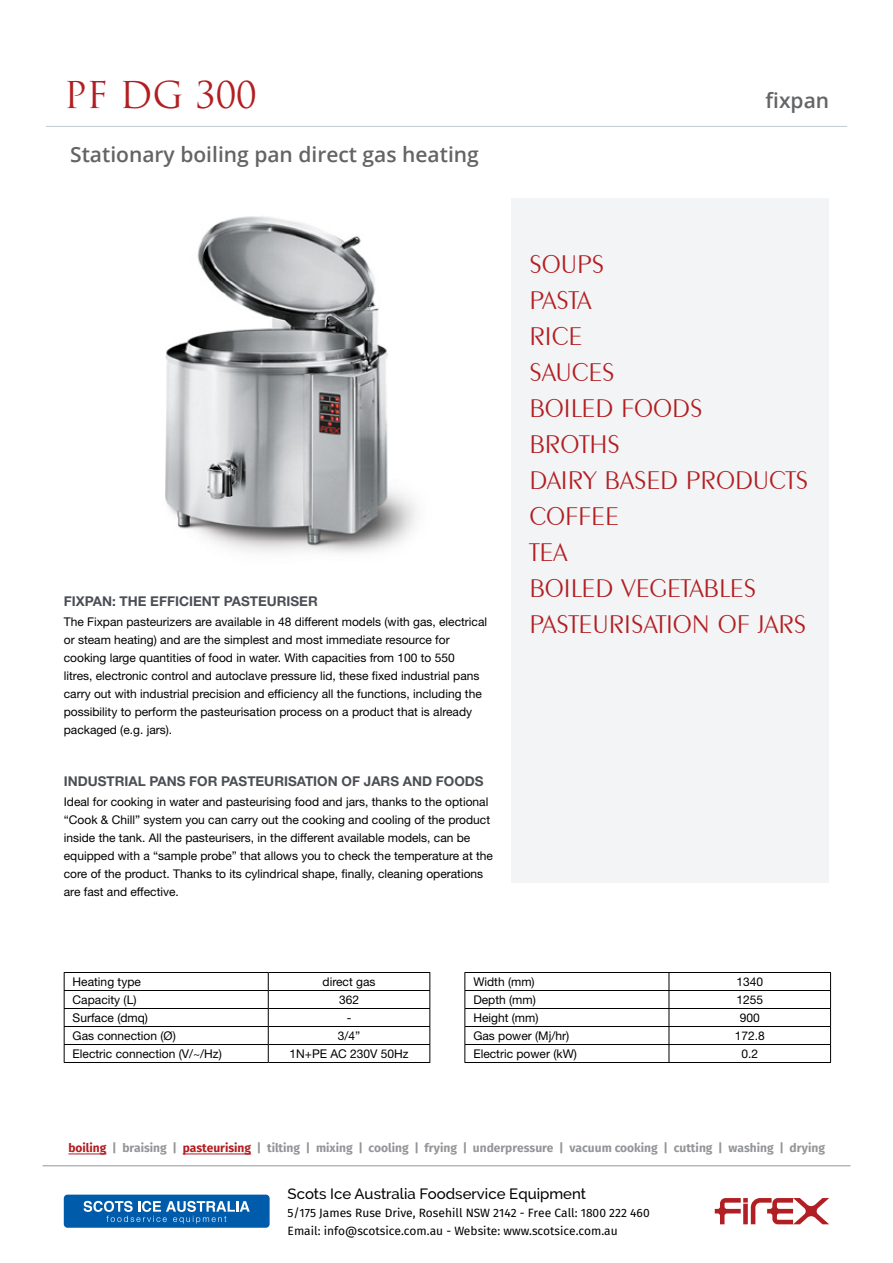
<style>
.page{position:relative;width:893px;height:1263px;background:#fff}
.page>*{position:absolute;margin:0;border:0;box-sizing:border-box;transform-origin:0 0}
.t1{font:36px "Trajan Pro";color:#b21e22}
.t2{font:300 27px/36px "Exotic 350 BT";color:#b21e22}
.t3{font:600 21px "Open Sans";color:#636466}
.t4{font:500 15px "Raleway";color:#000}
.t5{font:700 13.5px "Helvetica Neue LT Std";color:#4b4f55}
.t6{font:12px/18px "Helvetica Neue LT Std";color:#000}
.t7{font:700 12px "Fira Sans";color:#939598}
.t8{font:12px/18px "Fira Sans";color:#000}
.s1{color:#b21e22}
</style>
<div class="page">
<img style="left:165px;top:216px;width:251px;height:337px">
<div style="left:511px;top:198px;width:318px;height:684px;background:#f2f4f5"></div>
<hr style="left:68px;top:1154px;width:38px;height:1px;background:#b21e22">
<hr style="left:183px;top:1154px;width:68px;height:1px;background:#b21e22">
<hr style="left:64px;top:972px;width:204px;height:1px;background:#000">
<hr style="left:268px;top:972px;width:162px;height:1px;background:#000">
<hr style="left:64px;top:990px;width:204px;height:1px;background:#000">
<hr style="left:268px;top:990px;width:162px;height:1px;background:#000">
<hr style="left:64px;top:1008px;width:204px;height:1px;background:#000">
<hr style="left:268px;top:1008px;width:162px;height:1px;background:#000">
<hr style="left:64px;top:1026px;width:204px;height:1px;background:#000">
<hr style="left:268px;top:1026px;width:162px;height:1px;background:#000">
<hr style="left:64px;top:1044px;width:204px;height:1px;background:#000">
<svg style="left:64px;top:973px;width:1px;height:89px"></svg>
<hr style="left:268px;top:1044px;width:162px;height:1px;background:#000">
<svg style="left:268px;top:973px;width:1px;height:89px"></svg>
<svg style="left:429px;top:973px;width:1px;height:89px"></svg>
<hr style="left:64px;top:1062px;width:204px;height:1px;background:#000">
<hr style="left:268px;top:1062px;width:162px;height:1px;background:#000">
<hr style="left:464px;top:972px;width:205px;height:1px;background:#000">
<hr style="left:669px;top:972px;width:162px;height:1px;background:#000">
<hr style="left:464px;top:990px;width:205px;height:1px;background:#000">
<hr style="left:669px;top:990px;width:162px;height:1px;background:#000">
<hr style="left:464px;top:1008px;width:205px;height:1px;background:#000">
<hr style="left:669px;top:1008px;width:162px;height:1px;background:#000">
<hr style="left:464px;top:1026px;width:205px;height:1px;background:#000">
<hr style="left:669px;top:1026px;width:162px;height:1px;background:#000">
<hr style="left:464px;top:1044px;width:205px;height:1px;background:#000">
<svg style="left:464px;top:973px;width:1px;height:89px"></svg>
<hr style="left:669px;top:1044px;width:162px;height:1px;background:#000">
<svg style="left:669px;top:973px;width:1px;height:89px"></svg>
<svg style="left:830px;top:973px;width:1px;height:89px"></svg>
<hr style="left:464px;top:1062px;width:205px;height:1px;background:#000">
<hr style="left:669px;top:1062px;width:162px;height:1px;background:#000">
<hr style="left:46px;top:126px;width:801px;height:1px;background:#c1cad0">
<div style="left:64px;top:1194px;width:206px;height:34px;background:#005cab;border-radius:4px"></div>
<svg style="left:84px;top:1201px;width:166px;height:22px"></svg>
<svg style="left:715px;top:1198px;width:114px;height:26px"></svg>
<hr style="left:43px;top:1165px;width:807px;height:1px;background:#939598">
<h1 class="t1" style="left:64px;top:72px;width:194px">PF DG 300</h1>
<h3 class="t3" style="left:765px;top:86px;width:65px">fixpan</h3>
<h3 class="t3" style="left:70px;top:140px;width:410px">Stationary boiling pan direct gas heating</h3>
<p class="t5" style="left:64px;top:593px;width:255px">FIXPAN: THE EFFICIENT PASTEURISER</p>
<p class="t6" style="left:64px;top:612px;width:425px">The Fixpan pasteurizers are available in 48 different models (with gas, electrical or steam heating) and are the simplest and most immediate resource for cooking large quantities of food in water. With capacities from 100 to 550<br>litres, electronic control and autoclave pressure lid, these fixed industrial pans carry out with industrial precision and efficiency all the functions, including the possibility to perform the pasteurisation process on a product that is already packaged (e.g. jars).</p>
<p class="t5" style="left:64px;top:773px;width:421px">INDUSTRIAL PANS FOR PASTEURISATION OF JARS AND FOODS</p>
<p class="t6" style="left:64px;top:792px;width:431px">Ideal for cooking in water and pasteurising food and jars, thanks to the optional “Cook &amp; Chill” system you can carry out the cooking and cooling of the product inside the tank. All the pasteurisers, in the different available models, can be equipped with a “sample probe” that allows you to check the temperature at the core of the product. Thanks to its cylindrical shape, finally, cleaning operations are fast and effective.</p>
<h2 class="t2" style="left:529px;top:245px;width:280px">SOUPS<br>PASTA<br>RICE<br>SAUCES<br>BOILED FOODS<br>BROTHS<br>DAIRY BASED PRODUCTS<br>COFFEE<br>TEA<br>BOILED VEGETABLES<br>PASTEURISATION OF JARS</h2>
<p class="t6" style="left:73px;top:972px;width:70px">Heating type</p>
<p class="t6" style="left:323px;top:972px;width:54px">direct gas</p>
<p class="t6" style="left:73px;top:990px;width:65px">Capacity (L)</p>
<p class="t6" style="left:339px;top:990px;width:22px">362</p>
<p class="t6" style="left:73px;top:1008px;width:77px">Surface (dmq)</p>
<p class="t6" style="left:347px;top:1008px;width:6px">-</p>
<p class="t6" style="left:73px;top:1026px;width:105px">Gas connection (Ø)</p>
<p class="t6" style="left:338px;top:1026px;width:24px">3/4”</p>
<p class="t6" style="left:73px;top:1044px;width:151px">Electric connection (V/~/Hz)</p>
<p class="t6" style="left:289px;top:1044px;width:121px">1N+PE AC 230V 50Hz</p>
<p class="t6" style="left:473px;top:972px;width:63px">Width (mm)</p>
<p class="t6" style="left:736px;top:972px;width:28px">1340</p>
<p class="t6" style="left:473px;top:990px;width:64px">Depth (mm)</p>
<p class="t6" style="left:736px;top:990px;width:28px">1255</p>
<p class="t6" style="left:473px;top:1008px;width:67px">Height (mm)</p>
<p class="t6" style="left:740px;top:1008px;width:22px">900</p>
<p class="t6" style="left:473px;top:1026px;width:97px">Gas power (Mj/hr)</p>
<p class="t6" style="left:735px;top:1026px;width:32px">172.8</p>
<p class="t6" style="left:473px;top:1044px;width:105px">Electric power (kW)</p>
<p class="t6" style="left:741px;top:1044px;width:18px">0.2</p>
<p class="t7" style="left:68px;top:1139px;width:758px"><span class="s1">boiling</span> | braising | <span class="s1">pasteurising</span> | tilting | mixing | cooling | frying | underpressure | vacuum cooking | cutting | washing | drying</p>
<p class="t4" style="left:288px;top:1185px;width:300px">Scots Ice Australia Foodservice Equipment</p>
<p class="t8" style="left:288px;top:1204px;width:364px">5/175 James Ruse Drive, Rosehill NSW 2142 - Free Call: 1800 222 460<br>Email: info@scotsice.com.au - Website: www.scotsice.com.au</p>
</div>
